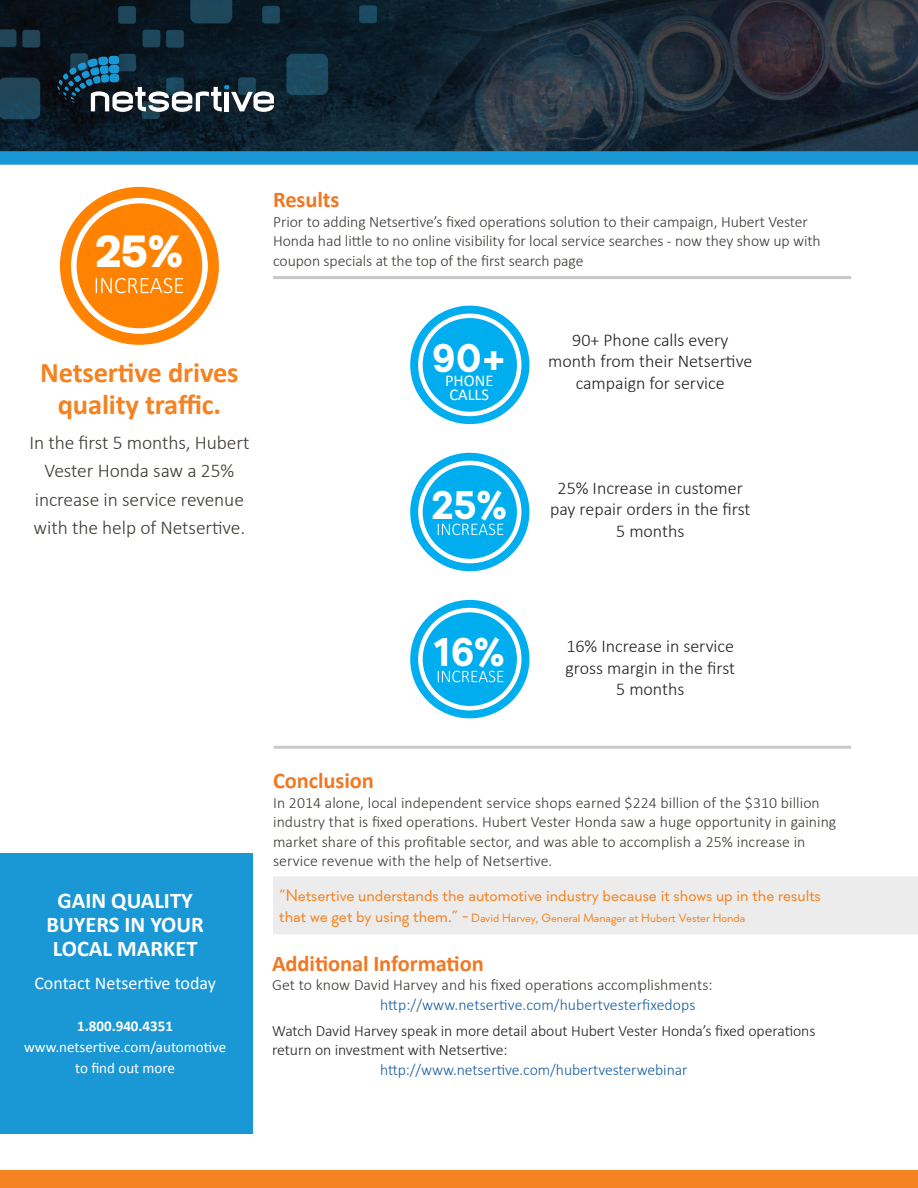
<style>
.page{position:relative;width:918px;height:1188px;background:#fff}
.page>*{position:absolute;margin:0;border:0;box-sizing:border-box;transform-origin:0 0}
.t1{font:45px "Soin Sans Pro Headline";color:#fff}
.t2{font:700 39.9px "Soin Sans Pro";color:#fff}
.t3{font:700 28.5px/31.2px "Calibri";letter-spacing:-.005em;color:#f58220;text-align:center}
.t4{font:700 22.5px "Calibri";letter-spacing:-.005em;color:#f07822}
.t5{font:700 22.5px/24px "Calibri";color:#fff;text-align:center}
.t6{font:300 19.5px/28.5px "Calibri";letter-spacing:-.005em;color:#3d3934;text-align:center}
.t7{font:300 18px/21.6px "Calibri";color:#231f20;text-align:center}
.t8{font:18px "Calibri";color:#fff}
.t9{font:16.5px "Soin Sans Pro";color:#f58220}
.t10{font:16.5px "Calibri";color:#fff}
.t11{font:300 15.75px/19.5px "Calibri";letter-spacing:.005em;color:#3d3934}
.t12{font:300 15.75px "Calibri";letter-spacing:-.005em;color:#231f20}
.t13{font:300 15.75px "Calibri";letter-spacing:-.005em;color:#175d9e}
.t14{font:15px/21px "Calibri";color:#fff;text-align:center}
.t15{font:12px "Soin Sans Pro";color:#f58220}
.s1{font-weight:700}
.s2{font-size:16.5px}
.s3{color:#175d9e}
</style>
<div class="page">
<img style="left:0;top:0;width:918px;height:151px">
<div style="left:0;top:853px;width:252px;height:281px;background:#1a98d6"></div>
<div style="left:46px;top:43px;width:241px;height:81px;background:#231f20;opacity:.55"></div>
<svg style="left:56px;top:56px;width:218px;height:56px"></svg>
<div style="left:0;top:151px;width:918px;height:14px;background:#1a98d6"></div>
<div style="left:0;top:1171px;width:918px;height:17px;background:#f58220"></div>
<svg style="left:60px;top:187px;width:159px;height:158px"></svg>
<hr style="left:273px;top:276px;width:578px;height:3px;background:#c7c8ca">
<hr style="left:274px;top:746px;width:577px;height:3px;background:#c7c8ca">
<svg style="left:410px;top:306px;width:119px;height:118px"></svg>
<div style="left:418px;top:314px;width:103px;height:102px;background:#fff;border-radius:50%"></div>
<div style="left:423px;top:318px;width:94px;height:94px;background:#00aeef;border-radius:50%"></div>
<svg style="left:410px;top:453px;width:119px;height:118px"></svg>
<svg style="left:410px;top:600px;width:119px;height:118px"></svg>
<div style="left:272px;top:876px;width:646px;height:72px;background:linear-gradient(to bottom,#e8e7e7,#f8f8f8)"></div>
<p class="t1" style="left:96px;top:213px;width:88px">25%</p>
<p class="t4" style="left:273px;top:186px;width:68px">Results</p>
<p class="t11" style="left:273px;top:211px;width:549px">Prior to adding Netsertive’s fixed operations solution to their campaign, Hubert Vester<br>Honda had little to no online visibility for local service searches - now they show up with coupon specials at the top of the first search page</p>
<p class="t3" style="left:40px;top:357px;width:200px">Netsertive drives quality traffic.</p>
<p class="t6" style="left:29px;top:427px;width:222px">In the first 5 months, Hubert<br>Vester Honda saw a 25% increase in service revenue with the help of Netsertive.</p>
<p class="t2" style="left:433px;top:333px;width:75px">90+</p>
<p class="t10" style="left:445px;top:370px;width:50px">PHONE</p>
<p class="t10" style="left:449px;top:384px;width:41px">CALLS</p>
<p class="t2" style="left:431px;top:481px;width:77px">25%</p>
<p class="t7" style="left:548px;top:328px;width:206px">90+ Phone calls every month from their Netsertive campaign for service</p>
<p class="t7" style="left:550px;top:476px;width:202px">25% Increase in customer pay repair orders in the first<br>5 months</p>
<p class="t5" style="left:46px;top:888px;width:159px">GAIN QUALITY<br>BUYERS IN YOUR<br>LOCAL MARKET</p>
<p class="t8" style="left:34px;top:972px;width:183px">Contact Netsertive today</p>
<p class="t14" style="left:24px;top:1015px;width:204px"><span class="s1">1.800.940.4351 </span>www.netsertive.com/automotive to find out more</p>
<p class="t2" style="left:434px;top:628px;width:72px">16%</p>
<p class="t7" style="left:565px;top:634px;width:171px;text-align:left">16% Increase in service gross margin in the first</p>
<p class="t7" style="left:616px;top:678px;width:70px">5 months</p>
<p class="t4" style="left:273px;top:766px;width:102px">Conclusion</p>
<p class="t11" style="left:273px;top:792px;width:565px">In 2014 alone, local independent service shops earned $224 billion of the $310 billion industry that is fixed operations. Hubert Vester Honda saw a huge opportunity in gaining market share of this profitable sector, and was able to accomplish a 25% increase in service revenue with the help of Netsertive.</p>
<p class="t9" style="left:279px;top:886px;width:543px">“Netsertive understands the automotive industry because it shows up in the results</p>
<p class="t15" style="left:279px;top:911px;width:468px"><span class="s2">that we get by using them.” -</span> David Harvey, General Manager at Hubert Vester Honda</p>
<p class="t4" style="left:272px;top:949px;width:213px">Additional Information</p>
<p class="t11" style="left:380px;top:974px;width:334px;text-indent:-108px">Get to know David Harvey and his fixed operations accomplishments: <span class="s3">http://www.netsertive.com/hubertvesterfixedops</span></p>
<p class="t12" style="left:272px;top:1021px;width:545px">Watch David Harvey speak in more detail about Hubert Vester Honda’s fixed operations</p>
<p class="t12" style="left:272px;top:1040px;width:237px">return on investment with Netsertive:</p>
<p class="t13" style="left:380px;top:1060px;width:309px">http://www.netsertive.com/hubertvesterwebinar</p>
</div>
